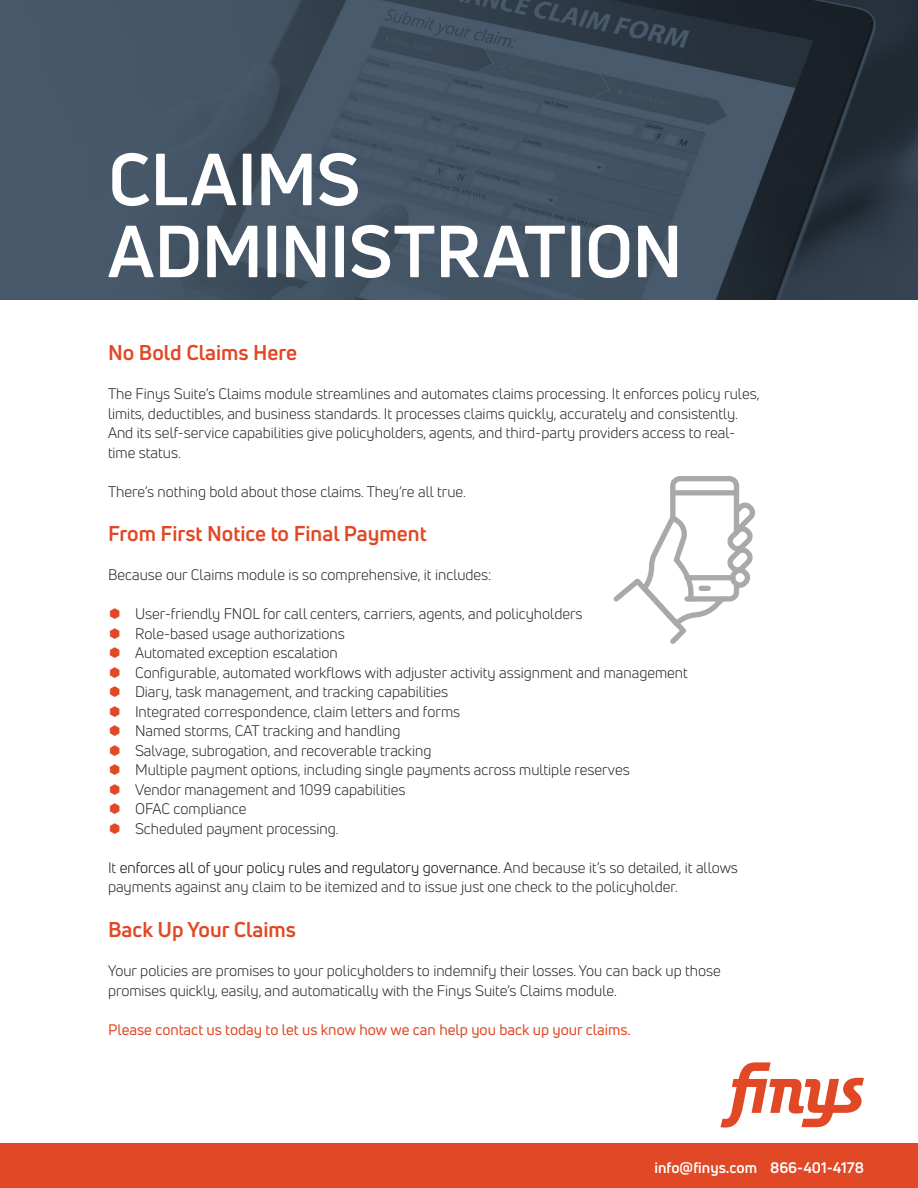
<style>
.page{position:relative;width:918px;height:1188px;background:#fff}
.page>*{position:absolute;margin:0;border:0;box-sizing:border-box;transform-origin:0 0}
.sell_sheet_head_whit{font:700 72px/72px "Uni Neue";letter-spacing:-.02em;color:#fff}
.uni_sub_orange_v{font:700 21px "Uni Neue";color:#e14825}
.Uni_Body{font:15px/19.5px "Uni Neue";color:#231f20}
.Please_Contact_Orang{font:15px "Uni Neue";color:#e14825}
.t1{font:700 15px "Uni Neue";color:#fff}
.s1{color:#000}
</style>
<div class="page">
<img style="left:0;top:0;width:918px;height:299px">
<div style="left:0;top:1144px;width:918px;height:44px;background:#e14825"></div>
<svg style="left:721px;top:1062px;width:143px;height:66px"></svg>
<svg style="left:613px;top:476px;width:142px;height:168px"></svg>
<div style="left:673px;top:490px;width:64px;height:5px;background:#a9a9a9"></div>
<p class="sell_sheet_head_whit" style="left:108px;top:142px;width:577px">CLAIMS<br>ADMINISTRATION</p>
<p class="uni_sub_orange_v" style="left:108px;top:340px;width:191px">No Bold Claims Here</p>
<p class="Uni_Body" style="left:108px;top:384px;width:653px">The Finys Suite’s Claims module streamlines and automates claims processing. It enforces policy rules, limits, deductibles, and business standards. It processes claims quickly, accurately and consistently.<br>And its self-service capabilities give policyholders, agents, and third-party providers access to real&shy;time status.</p>
<p class="Uni_Body" style="left:108px;top:482px;width:360px">There’s nothing bold about those claims. They’re all true.</p>
<p class="uni_sub_orange_v" style="left:108px;top:521px;width:320px">From First Notice to Final Payment</p>
<p class="Uni_Body" style="left:108px;top:565px;width:385px">Because our Claims module is so comprehensive, it includes:</p>
<p class="Uni_Body" style="left:135px;top:604px;width:449px">User-friendly FNOL for call centers, carriers, agents, and policyholders</p>
<p class="Uni_Body" style="left:135px;top:624px;width:211px">Role-based usage authorizations</p>
<p class="Uni_Body" style="left:135px;top:643px;width:204px">Automated exception escalation</p>
<p class="Uni_Body" style="left:135px;top:663px;width:554px">Configurable, automated workflows with adjuster activity assignment and management</p>
<p class="Uni_Body" style="left:135px;top:682px;width:315px">Diary, task management, and tracking capabilities</p>
<p class="Uni_Body" style="left:135px;top:702px;width:327px">Integrated correspondence, claim letters and forms</p>
<p class="Uni_Body" style="left:135px;top:721px;width:267px">Named storms, CAT tracking and handling</p>
<p class="Uni_Body" style="left:135px;top:741px;width:298px">Salvage, subrogation, and recoverable tracking</p>
<p class="Uni_Body" style="left:135px;top:760px;width:496px">Multiple payment options, including single payments across multiple reserves</p>
<p class="Uni_Body" style="left:135px;top:780px;width:272px">Vendor management and 1099 capabilities</p>
<p class="Uni_Body" style="left:135px;top:799px;width:113px">OFAC compliance</p>
<p class="Uni_Body" style="left:135px;top:819px;width:205px">Scheduled payment processing.</p>
<p class="Uni_Body" style="left:108px;top:858px;width:631px">It <span class="s1">enforces all of your policy rules and regulatory governance.</span> And because it’s so detailed, it allows payments against any claim to be itemized and to issue just one check to the policyholder.</p>
<p class="uni_sub_orange_v" style="left:108px;top:916px;width:190px">Back Up Your Claims</p>
<p class="Uni_Body" style="left:108px;top:961px;width:614px">Your policies are promises to your policyholders to indemnify their losses. You can back up those promises quickly, easily, and automatically with the Finys Suite’s Claims module.</p>
<p class="Please_Contact_Orang" style="left:108px;top:1020px;width:524px">Please contact us today to let us know how we can help you back up your claims.</p>
<p class="t1" style="left:655px;top:1158px;width:211px">info@finys.com 866-401-4178</p>
</div>
